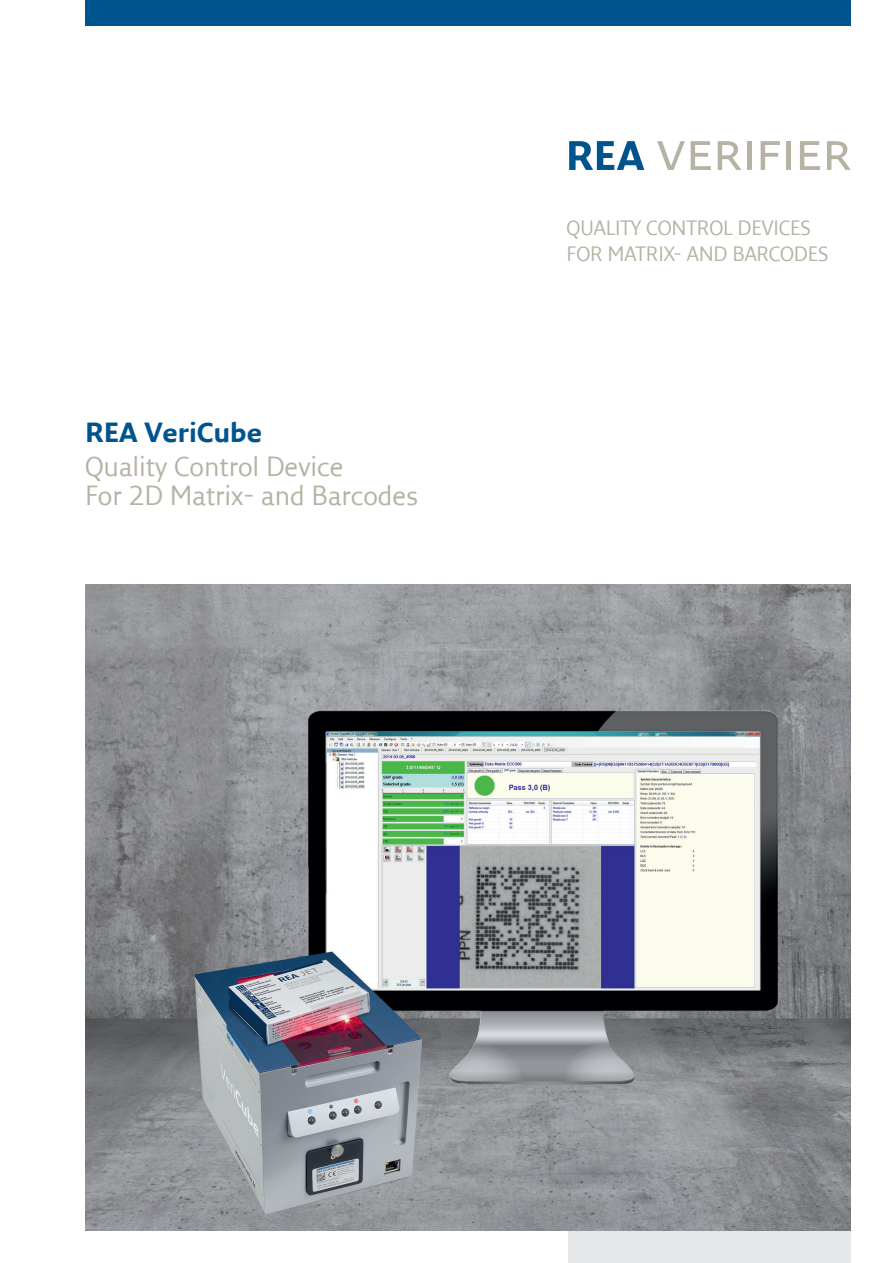
<style>
.page{position:relative;width:893px;height:1263px;background:#fff}
.page>*{position:absolute;margin:0;border:0;box-sizing:border-box;transform-origin:0 0}
.t1{font:27px/29.5px "Fresco Sans LF";color:#b6b2a4}
.t2{font:700 27px "Fresco Sans LF";color:#00548e}
.t3{font:20.25px/26.2px "Fresco Sans LF";letter-spacing:-.005em;color:#b6b2a4}
</style>
<div class="page">
<div style="left:85px;top:0;width:765px;height:26px;background:#00548e"></div>
<div style="left:568px;top:1230px;width:282px;height:33px;background:#e6e7e9"></div>
<svg style="left:569px;top:141px;width:75px;height:29px"></svg>
<svg style="left:657px;top:141px;width:28px;height:29px"></svg>
<svg style="left:691px;top:141px;width:20px;height:29px"></svg>
<svg style="left:718px;top:141px;width:23px;height:29px"></svg>
<hr style="left:747px;top:141px;width:4px;height:29px;background:#b6b2a4">
<svg style="left:761px;top:141px;width:19px;height:29px"></svg>
<hr style="left:787px;top:141px;width:4px;height:29px;background:#b6b2a4">
<svg style="left:800px;top:141px;width:20px;height:29px"></svg>
<svg style="left:827px;top:141px;width:23px;height:29px"></svg>
<img style="left:85px;top:585px;width:765px;height:645px">
<p class="t2" style="left:85px;top:416px;width:179px">REA VeriCube</p>
<p class="t1" style="left:85px;top:451px;width:335px">Quality Control Device<br>For 2D Matrix- and Barcodes</p>
<p class="t3" style="left:566px;top:214px;width:264px">QUALITY CONTROL DEVICES<br>FOR MATRIX- AND BARCODES</p>
</div>
